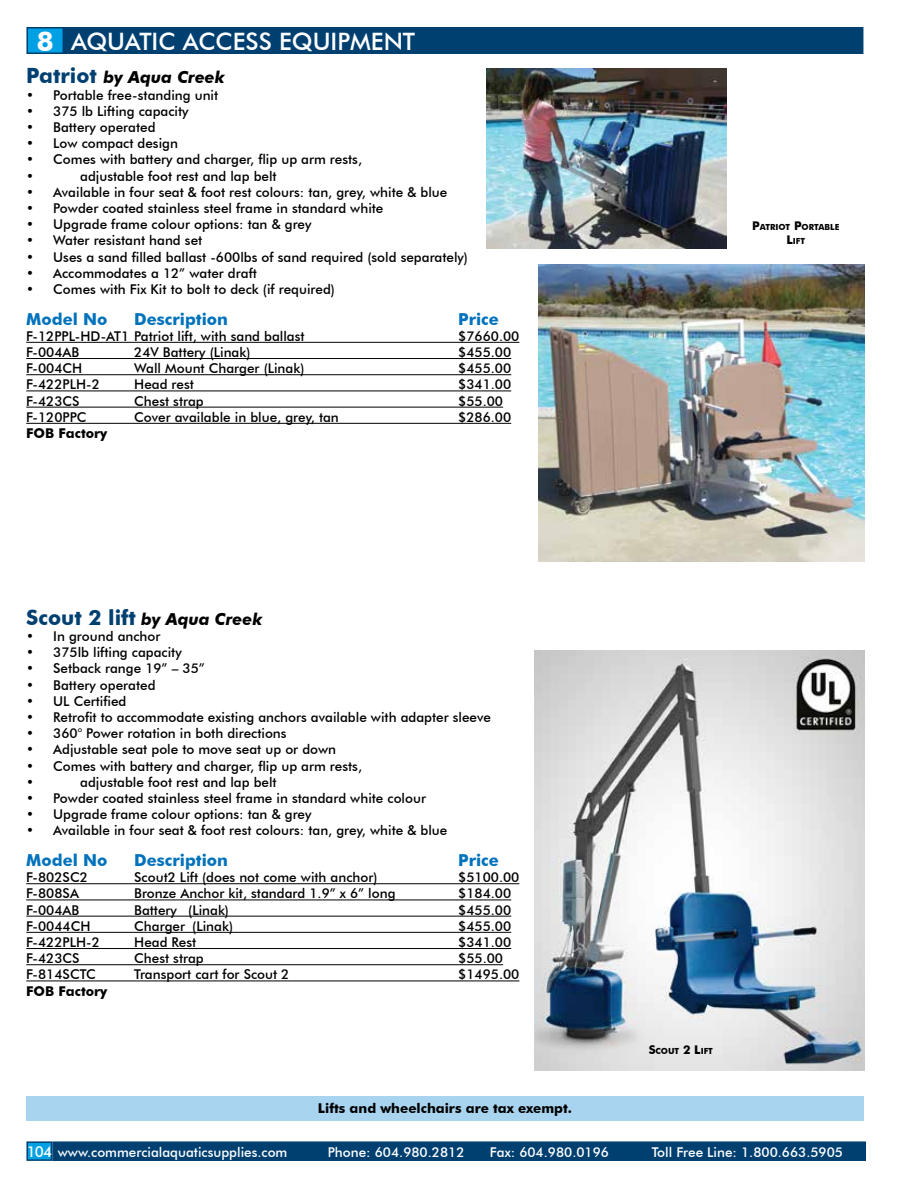
<style>
.page{position:relative;width:918px;height:1188px;background:#fff}
.page>*{position:absolute;margin:0;border:0;box-sizing:border-box;transform-origin:0 0}
.t1{font:500 24px "Futura BT";color:#fff}
.t2{font:700 16.5px "Futura BT";color:#0072bc}
.t3{font:italic 700 16.5px "Futura BT";color:#000}
.t4{font:500 13.5px/16.2px "Futura BT";color:#000}
.t5{font:500 13.5px "Futura BT";color:#fff}
.t6{font:700 13.5px "Futura BT";color:#000}
.t7{font:700 8.4px/14.4px "Futura BT";color:#000;text-align:center}
.s1{font-weight:700;font-size:27px}
.s2{font-style:normal;font-size:21px;color:#004071}
.s3{font-size:12px}
.s4{font-size:15px}
</style>
<div class="page">
<div style="left:52px;top:1141px;width:814px;height:20px;background:#004071;border:2px solid #004071"></div>
<div style="left:27px;top:28px;width:37px;height:25px;background:#00a1e4"></div>
<div style="left:26px;top:27px;width:38px;height:27px;border:2px solid #004071"></div>
<div style="left:26px;top:1141px;width:26px;height:20px;background:#00a1e4;border:2px solid #004071"></div>
<div style="left:63px;top:27px;width:800px;height:27px;background:#004071"></div>
<hr style="left:26px;top:342px;width:493px;height:1px;background:#000">
<hr style="left:26px;top:358px;width:485px;height:1px;background:#000">
<hr style="left:26px;top:374px;width:485px;height:1px;background:#000">
<hr style="left:26px;top:390px;width:485px;height:1px;background:#000">
<hr style="left:26px;top:407px;width:477px;height:1px;background:#000">
<hr style="left:26px;top:423px;width:485px;height:1px;background:#000">
<hr style="left:26px;top:883px;width:493px;height:1px;background:#000">
<hr style="left:26px;top:899px;width:485px;height:1px;background:#000">
<hr style="left:26px;top:916px;width:485px;height:1px;background:#000">
<hr style="left:26px;top:932px;width:485px;height:1px;background:#000">
<hr style="left:26px;top:948px;width:485px;height:1px;background:#000">
<hr style="left:26px;top:964px;width:477px;height:1px;background:#000">
<hr style="left:26px;top:980px;width:493px;height:1px;background:#000">
<div style="left:26px;top:1096px;width:838px;height:24px;background:#a8d4ef"></div>
<img style="left:486px;top:69px;width:240px;height:180px">
<img style="left:538px;top:264px;width:326px;height:298px">
<img style="left:535px;top:651px;width:330px;height:420px">
<h1 class="t1" style="left:37px;top:27px;width:380px"><span class="s1">8</span> AQUATIC ACCESS EQUIPMENT</h1>
<p class="t3" style="left:26px;top:68px;width:200px"><span class="s2">Patriot</span> by Aqua Creek</p>
<p class="t4" style="left:26px;top:87px;width:194px">• Portable free-standing unit</p>
<p class="t4" style="left:26px;top:103px;width:164px">• 375 lb Lifting capacity</p>
<p class="t4" style="left:26px;top:119px;width:131px">• Battery operated</p>
<p class="t4" style="left:26px;top:135px;width:153px">• Low compact design</p>
<p class="t4" style="left:26px;top:151px;width:337px">• Comes with battery and charger, flip up arm rests, •</p>
<p class="t4" style="left:80px;top:168px;width:198px">adjustable foot rest and lap belt</p>
<p class="t4" style="left:26px;top:184px;width:423px">• Available in four seat &amp; foot rest colours: tan, grey, white &amp; blue</p>
<p class="t4" style="left:26px;top:200px;width:359px">• Powder coated stainless steel frame in standard white</p>
<p class="t4" style="left:26px;top:216px;width:287px">• Upgrade frame colour options: tan &amp; grey</p>
<p class="t4" style="left:26px;top:232px;width:178px">• Water resistant hand set</p>
<p class="t4" style="left:26px;top:249px;width:443px">• Uses a sand filled ballast -600lbs of sand required (sold separately)</p>
<p class="t4" style="left:26px;top:265px;width:232px">• Accommodates a 12” water draft</p>
<p class="t4" style="left:26px;top:281px;width:310px">• Comes with Fix Kit to bolt to deck (if required)</p>
<p class="t2" style="left:26px;top:309px;width:83px">Model No</p>
<p class="t2" style="left:134px;top:309px;width:95px">Description</p>
<p class="t2" style="left:458px;top:309px;width:42px">Price</p>
<p class="t4" style="left:26px;top:328px;width:280px">F-12PPL-HD-AT1 Patriot lift, with sand ballast</p>
<p class="t4" style="left:458px;top:328px;width:63px">$7660.00</p>
<p class="t4" style="left:26px;top:344px;width:55px">F-004AB</p>
<p class="t4" style="left:134px;top:344px;width:118px">24V Battery (Linak)</p>
<p class="t4" style="left:458px;top:344px;width:55px">$455.00</p>
<p class="t4" style="left:26px;top:360px;width:58px">F-004CH</p>
<p class="t4" style="left:134px;top:360px;width:172px">Wall Mount Charger (Linak)</p>
<p class="t4" style="left:458px;top:360px;width:55px">$455.00</p>
<p class="t4" style="left:26px;top:376px;width:75px">F-422PLH-2</p>
<p class="t4" style="left:134px;top:376px;width:61px">Head rest</p>
<p class="t4" style="left:458px;top:376px;width:55px">$341.00</p>
<p class="t4" style="left:26px;top:393px;width:55px">F-423CS</p>
<p class="t4" style="left:134px;top:393px;width:71px">Chest strap</p>
<p class="t4" style="left:458px;top:393px;width:46px">$55.00</p>
<p class="t4" style="left:26px;top:409px;width:62px">F-120PPC</p>
<p class="t4" style="left:134px;top:409px;width:206px">Cover available in blue, grey, tan</p>
<p class="t4" style="left:458px;top:409px;width:55px">$286.00</p>
<p class="t6" style="left:26px;top:425px;width:83px">FOB Factory</p>
<p class="t3" style="left:26px;top:609px;width:238px"><span class="s2">Scout 2 lift</span> by Aqua Creek</p>
<p class="t4" style="left:26px;top:628px;width:136px">• In ground anchor</p>
<p class="t4" style="left:26px;top:644px;width:157px">• 375lb lifting capacity</p>
<p class="t4" style="left:26px;top:660px;width:180px">• Setback range 19” – 35”</p>
<p class="t4" style="left:26px;top:677px;width:131px">• Battery operated</p>
<p class="t4" style="left:26px;top:693px;width:102px">• UL Certified</p>
<p class="t4" style="left:26px;top:709px;width:466px">• Retrofit to accommodate existing anchors available with adapter sleeve</p>
<p class="t4" style="left:26px;top:725px;width:262px">• 360° Power rotation in both directions</p>
<p class="t4" style="left:26px;top:741px;width:311px">• Adjustable seat pole to move seat up or down</p>
<p class="t4" style="left:26px;top:758px;width:337px">• Comes with battery and charger, flip up arm rests, •</p>
<p class="t4" style="left:80px;top:774px;width:198px">adjustable foot rest and lap belt</p>
<p class="t4" style="left:26px;top:790px;width:401px">• Powder coated stainless steel frame in standard white colour</p>
<p class="t4" style="left:26px;top:806px;width:287px">• Upgrade frame colour options: tan &amp; grey</p>
<p class="t4" style="left:26px;top:822px;width:423px">• Available in four seat &amp; foot rest colours: tan, grey, white &amp; blue</p>
<p class="t2" style="left:26px;top:850px;width:83px">Model No</p>
<p class="t2" style="left:134px;top:850px;width:95px">Description</p>
<p class="t2" style="left:458px;top:850px;width:42px">Price</p>
<p class="t4" style="left:26px;top:869px;width:63px">F-802SC2</p>
<p class="t4" style="left:134px;top:869px;width:245px">Scout2 Lift (does not come with anchor)</p>
<p class="t4" style="left:458px;top:869px;width:63px">$5100.00</p>
<p class="t4" style="left:26px;top:885px;width:54px">F-808SA</p>
<p class="t4" style="left:134px;top:885px;width:263px">Bronze Anchor kit, standard 1.9” x 6” long</p>
<p class="t4" style="left:458px;top:885px;width:55px">$184.00</p>
<p class="t4" style="left:26px;top:902px;width:55px">F-004AB</p>
<p class="t4" style="left:134px;top:902px;width:96px">Battery (Linak)</p>
<p class="t4" style="left:458px;top:902px;width:55px">$455.00</p>
<p class="t4" style="left:26px;top:918px;width:66px">F-0044CH</p>
<p class="t4" style="left:134px;top:918px;width:100px">Charger (Linak)</p>
<p class="t4" style="left:458px;top:918px;width:55px">$455.00</p>
<p class="t4" style="left:26px;top:934px;width:75px">F-422PLH-2</p>
<p class="t4" style="left:134px;top:934px;width:64px">Head Rest</p>
<p class="t4" style="left:458px;top:934px;width:55px">$341.00</p>
<p class="t4" style="left:26px;top:950px;width:55px">F-423CS</p>
<p class="t4" style="left:134px;top:950px;width:71px">Chest strap</p>
<p class="t4" style="left:458px;top:950px;width:46px">$55.00</p>
<p class="t4" style="left:26px;top:966px;width:71px">F-814SCTC</p>
<p class="t4" style="left:134px;top:966px;width:157px">Transport cart for Scout 2</p>
<p class="t4" style="left:458px;top:966px;width:63px">$1495.00</p>
<p class="t6" style="left:26px;top:983px;width:83px">FOB Factory</p>
<p class="t6" style="left:318px;top:1100px;width:256px">Lifts and wheelchairs are tax exempt.</p>
<p class="t7" style="left:752px;top:220px;width:89px"><span class="s3">P</span>ATRIOT <span class="s3">P</span>ORTABLE<br><span class="s3">L</span>IFT</p>
<p class="t7" style="left:649px;top:1043px;width:65px"><span class="s3">S</span>COUT <span class="s3">2 L</span>IFT</p>
<p class="t5" style="left:27px;top:1144px;width:262px"><span class="s4">104</span> www.commercialaquaticsupplies.com</p>
<p class="t5" style="left:328px;top:1144px;width:138px">Phone: 604.980.2812</p>
<p class="t5" style="left:490px;top:1144px;width:121px">Fax: 604.980.0196</p>
<p class="t5" style="left:652px;top:1144px;width:193px">Toll Free Line: 1.800.663.5905</p>
</div>
